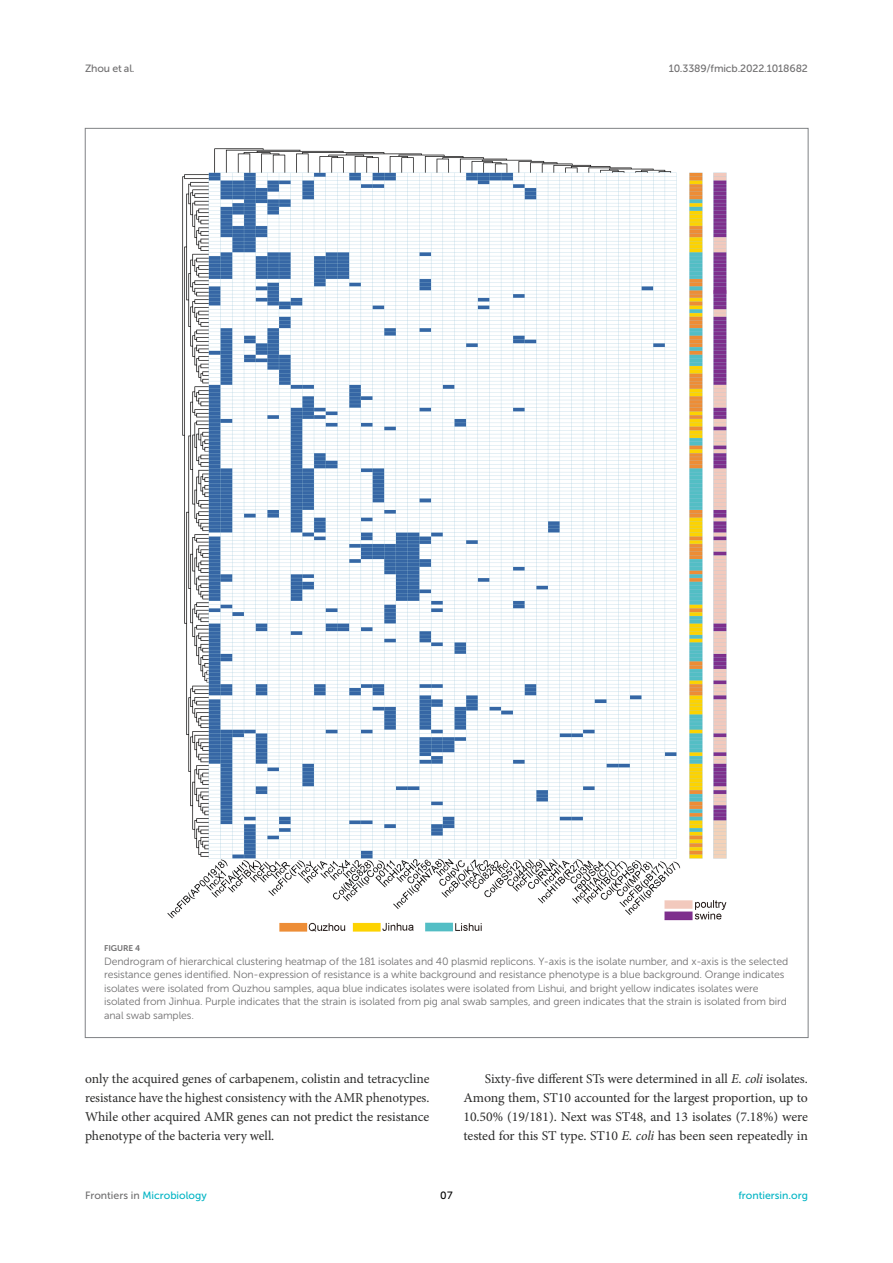
<style>
.page{position:relative;width:893px;height:1263px;background:#fff}
.page>*{position:absolute;margin:0;border:0;box-sizing:border-box;transform-origin:0 0}
.TEXT{font:13.5px/18.8px "Minion Pro";letter-spacing:-.005em;color:#2b2b2a;text-align:justify}
.FIG_LEG{font:10.5px/13.5px "Museo Sans 300";letter-spacing:-.01em;color:#706f70}
.t1{font:10.5px "Museo Sans 500";color:#00b4c4}
.t2{font:10.5px "Museo Sans 500";letter-spacing:-.015em;color:#706f70}
.t3{font:10.5px "Museo Sans 500";color:#000}
.FIG_HD{font:8.25px "Museo Sans 700";letter-spacing:-.01em;color:#706f70}
.s1{font-style:italic}
.s2{color:#706f70}
</style>
<div class="page">
<img style="left:167px;top:148px;width:560px;height:784px">
<p class="t2" style="left:85px;top:63px;width:51px">Zhou et al.</p>
<p class="t2" style="left:669px;top:63px;width:141px">10.3389/fmicb.2022.1018682</p>
<p class="FIG_HD" style="left:104px;top:944px;width:37px">FIGURE 4</p>
<p class="FIG_LEG" style="left:104px;top:954px;width:686px">Dendrogram of hierarchical clustering heatmap of the 181 isolates and 40 plasmid replicons. Y-axis is the isolate number, and x-axis is the selected resistance genes identified. Non-expression of resistance is a white background and resistance phenotype is a blue background. Orange indicates isolates were isolated from Quzhou samples, aqua blue indicates isolates were isolated from Lishui, and bright yellow indicates isolates were isolated from Jinhua. Purple indicates that the strain is isolated from pig anal swab samples, and green indicates that the strain is isolated from bird anal swab samples.</p>
<p class="TEXT" style="left:85px;top:1070px;width:346px">only the acquired genes of carbapenem, colistin and tetracycline resistance have the highest consistency with the AMR phenotypes.<br>While other acquired AMR genes can not predict the resistance phenotype of the bacteria very well.</p>
<p class="TEXT" style="left:463px;top:1070px;width:346px;text-indent:21px">Sixty-five different STs were determined in all <span class="s1">E. coli</span> isolates.<br>Among them, ST10 accounted for the largest proportion, up to 10.50% (19/181). Next was ST48, and 13 isolates (7.18%) were tested for this ST type. ST10 <span class="s1">E. coli</span> has been seen repeatedly in</p>
<p class="t1" style="left:85px;top:1190px;width:123px"><span class="s2">Frontiers in</span> Microbiology</p>
<p class="t3" style="left:440px;top:1190px;width:14px">07</p>
<p class="t1" style="left:738px;top:1190px;width:71px">frontiersin.org</p>
</div>
